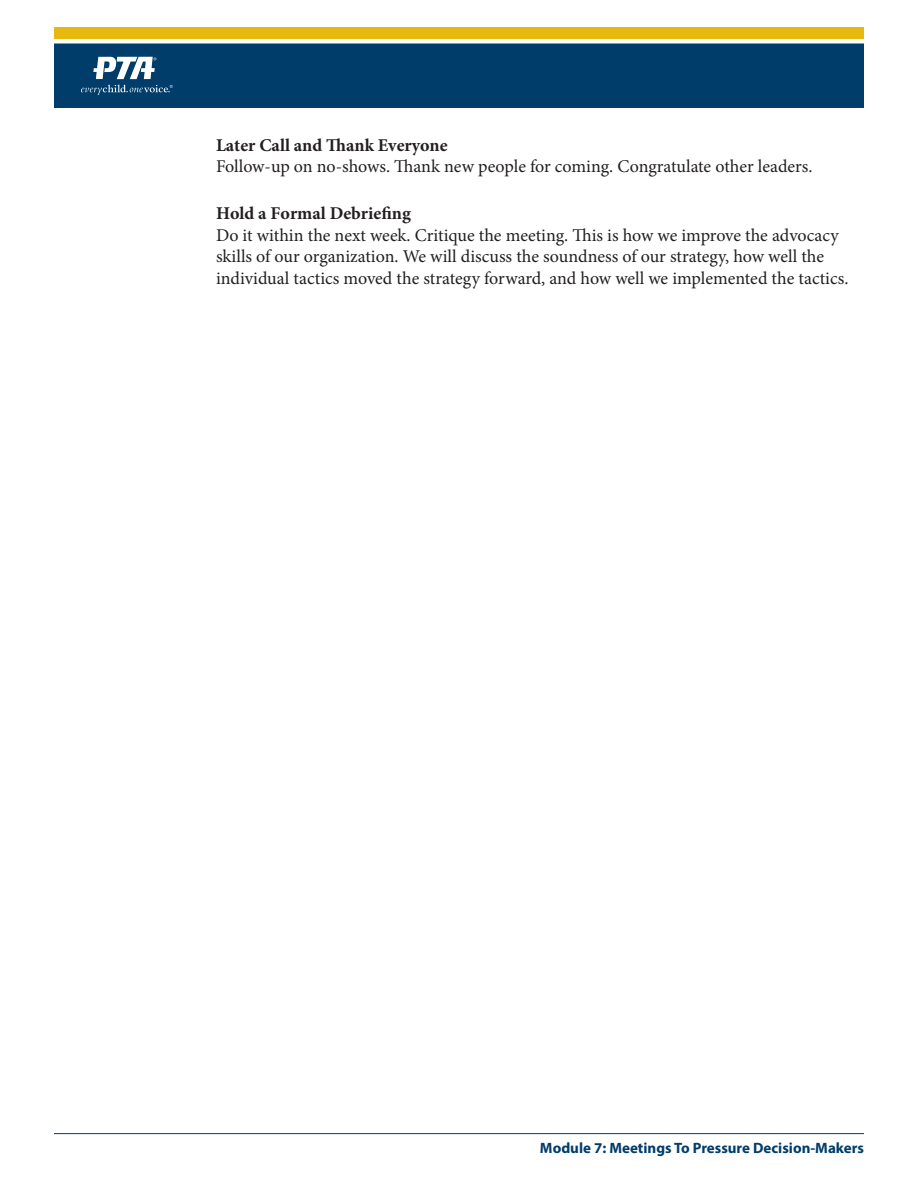
<style>
.page{position:relative;width:918px;height:1188px;background:#fff}
.page>*{position:absolute;margin:0;border:0;box-sizing:border-box;transform-origin:0 0}
.t1{font:18px/21.6px "Minion Pro";color:#231f20}
.Item_Head{font:700 18px "Minion Pro";color:#231f20}
.t2{font:700 15px "Myriad Pro";color:#003d6a}
</style>
<div class="page">
<div style="left:54px;top:27px;width:810px;height:13px;background:#e8b80e"></div>
<svg style="left:54px;top:39px;width:810px;height:69px;background:#114a74"></svg>
<svg style="left:81px;top:85px;width:92px;height:10px"></svg>
<svg style="left:93px;top:57px;width:63px;height:22px"></svg>
<hr style="left:54px;top:1133px;width:810px;height:1px;background:#003d6a">
<p class="Item_Head" style="left:216px;top:132px;width:233px">Later Call and Thank Everyone</p>
<p class="t1" style="left:216px;top:156px;width:598px">Follow-up on no-shows. Thank new people for coming. Congratulate other leaders.</p>
<p class="Item_Head" style="left:216px;top:201px;width:196px">Hold a Formal Debriefing</p>
<p class="t1" style="left:216px;top:224px;width:624px">Do it within the next week. Critique the meeting. This is how we improve the advocacy skills of our organization. We will discuss the soundness of our strategy, how well the</p>
<p class="t1" style="left:216px;top:267px;width:634px">individual tactics moved the strategy forward, and how well we implemented the tactics.</p>
<p class="t2" style="left:540px;top:1138px;width:326px">Module 7: Meetings To Pressure Decision-Makers</p>
</div>
